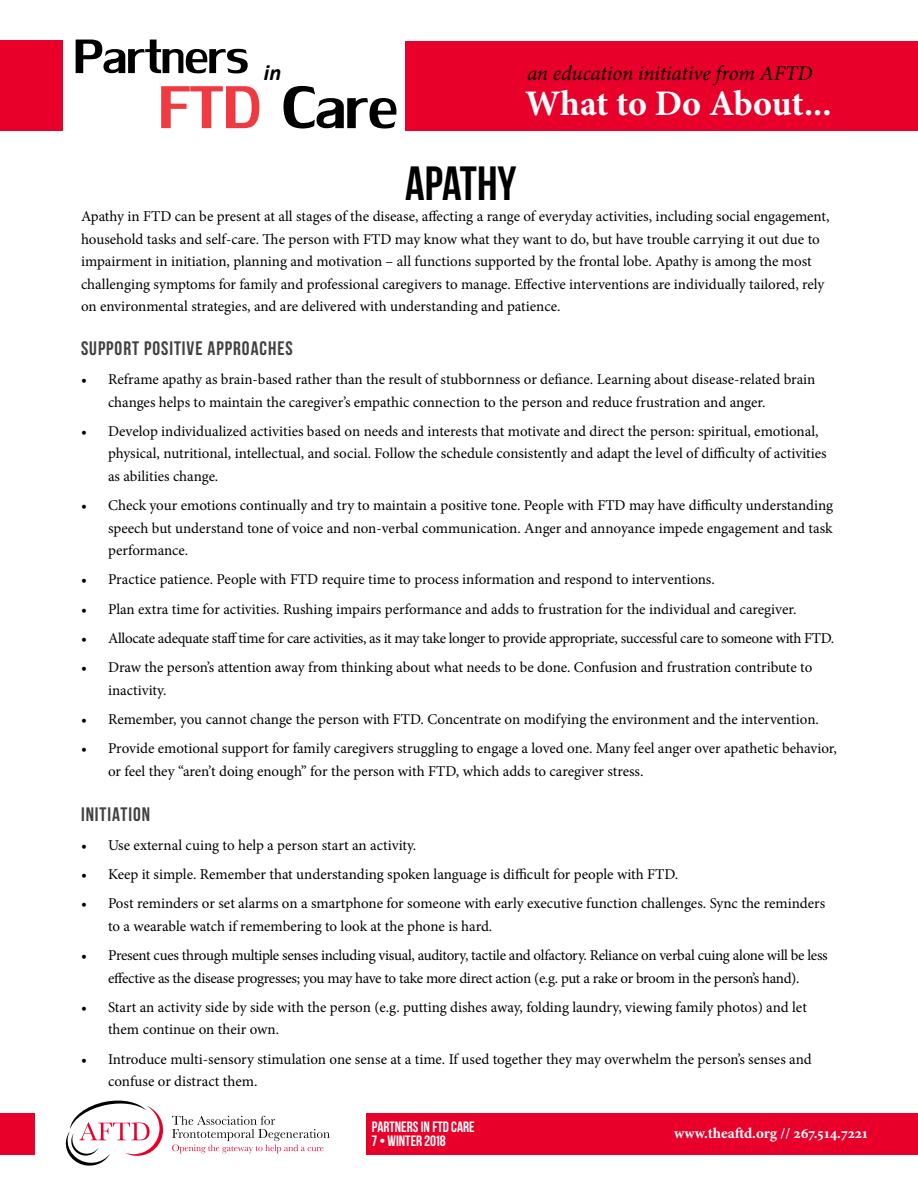
<style>
.page{position:relative;width:918px;height:1188px;background:#fff}
.page>*{position:absolute;margin:0;border:0;box-sizing:border-box;transform-origin:0 0}
.t1{font:90px "Lily UPC";color:#000}
.t2{font:72px "Lily UPC";color:#000}
.t3{font:48px "Bebas Neue";color:#000}
.t4{font:700 36px "Minion Pro";letter-spacing:-.01em;color:#fff}
.t5{font:italic 700 22.5px "Calibri";color:#000}
.t6{font:italic 21px "Minion Pro";letter-spacing:-.01em;color:#000}
.t7{font:19.5px "Bebas Neue";letter-spacing:.05em;color:#414042}
.t8{font:15px/22.5px "Minion Pro";color:#000}
.t9{font:15px "Minion Pro";letter-spacing:-.02em;color:#000}
.t10{font:700 15px "Minion Pro";color:#fff}
.t11{font:15px/13.5px "Bebas Neue";color:#fff}
.s1{color:#ef3a42}
</style>
<div class="page">
<div style="left:406px;top:41px;width:512px;height:90px;background:#e8002a"></div>
<div style="left:366px;top:1113px;width:552px;height:42px;background:#e8002a"></div>
<svg style="left:66px;top:1101px;width:97px;height:65px"></svg>
<svg style="left:172px;top:1116px;width:158px;height:37px"></svg>
<div style="left:0;top:41px;width:62px;height:90px;background:#e8002a"></div>
<div style="left:0;top:1113px;width:35px;height:42px;background:#e8002a"></div>
<h2 class="t2" style="left:73px;top:13px;width:177px">Partners</h2>
<h1 class="t1" style="left:158px;top:53px;width:240px"><span class="s1">FTD</span> Care</h1>
<h3 class="t5" style="left:264px;top:57px;width:19px">in</h3>
<h3 class="t6" style="left:527px;top:59px;width:287px">an education initiative from AFTD</h3>
<h3 class="t4" style="left:525px;top:78px;width:308px">What to Do About...</h3>
<h3 class="t3" style="left:405px;top:157px;width:113px">APATHY</h3>
<p class="t8" style="left:81px;top:205px;width:750px">Apathy in FTD can be present at all stages of the disease, affecting a range of everyday activities, including social engagement, household tasks and self-care. The person with FTD may know what they want to do, but have trouble carrying it out due to impairment in initiation, planning and motivation – all functions supported by the frontal lobe. Apathy is among the most challenging symptoms for family and professional caregivers to manage. Effective interventions are individually tailored, rely on environmental strategies, and are delivered with understanding and patience.</p>
<h3 class="t7" style="left:81px;top:338px;width:213px">SUPPORT POSITIVE APPROACHES</h3>
<p class="t8" style="left:108px;top:368px;width:709px;text-indent:-27px">• Reframe apathy as brain-based rather than the result of stubbornness or defiance. Learning about disease-related brain changes helps to maintain the caregiver’s empathic connection to the person and reduce frustration and anger.</p>
<p class="t8" style="left:108px;top:420px;width:720px;text-indent:-27px">• Develop individualized activities based on needs and interests that motivate and direct the person: spiritual, emotional, physical, nutritional, intellectual, and social. Follow the schedule consistently and adapt the level of difficulty of activities as abilities change.</p>
<p class="t8" style="left:108px;top:494px;width:727px;text-align:justify;text-indent:-27px">• Check your emotions continually and try to maintain a positive tone. People with FTD may have difficulty understanding speech but understand tone of voice and non-verbal communication. Anger and annoyance impede engagement and task performance.</p>
<p class="t8" style="left:81px;top:568px;width:635px">• Practice patience. People with FTD require time to process information and respond to interventions.</p>
<p class="t8" style="left:81px;top:598px;width:717px">• Plan extra time for activities. Rushing impairs performance and adds to frustration for the individual and caregiver.</p>
<p class="t9" style="left:81px;top:628px;width:755px">• Allocate adequate staff time for care activities, as it may take longer to provide appropriate, successful care to someone with FTD.</p>
<p class="t8" style="left:108px;top:656px;width:706px;text-indent:-27px">• Draw the person’s attention away from thinking about what needs to be done. Confusion and frustration contribute to inactivity.</p>
<p class="t8" style="left:81px;top:708px;width:739px">• Remember, you cannot change the person with FTD. Concentrate on modifying the environment and the intervention.</p>
<p class="t8" style="left:108px;top:737px;width:730px;text-indent:-27px">• Provide emotional support for family caregivers struggling to engage a loved one. Many feel anger over apathetic behavior, or feel they “aren’t doing enough” for the person with FTD, which adds to caregiver stress.</p>
<h3 class="t7" style="left:81px;top:803px;width:71px">INITIATION</h3>
<p class="t8" style="left:81px;top:834px;width:337px">• Use external cuing to help a person start an activity.</p>
<p class="t8" style="left:81px;top:863px;width:599px">• Keep it simple. Remember that understanding spoken language is difficult for people with FTD.</p>
<p class="t8" style="left:108px;top:892px;width:719px;text-indent:-27px">• Post reminders or set alarms on a smartphone for someone with early executive function challenges. Sync the reminders to a wearable watch if remembering to look at the phone is hard.</p>
<p class="t8" style="left:81px;top:944px;width:748px;text-align:center">• Present cues through multiple senses including visual, auditory, tactile and olfactory. Reliance on verbal cuing alone will be less effective as the disease progresses; you may have to take more direct action (e.g. put a rake or broom in the person’s hand).</p>
<p class="t8" style="left:108px;top:996px;width:700px;text-indent:-27px">• Start an activity side by side with the person (e.g. putting dishes away, folding laundry, viewing family photos) and let them continue on their own.</p>
<p class="t8" style="left:108px;top:1048px;width:705px;text-indent:-27px">• Introduce multi-sensory stimulation one sense at a time. If used together they may overwhelm the person’s senses and confuse or distract them.</p>
<p class="t11" style="left:372px;top:1120px;width:104px">PARTNERS IN FTD CARE<br>7 • WINTER 2018</p>
<p class="t10" style="left:674px;top:1123px;width:195px">www.theaftd.org // 267.514.7221</p>
</div>
